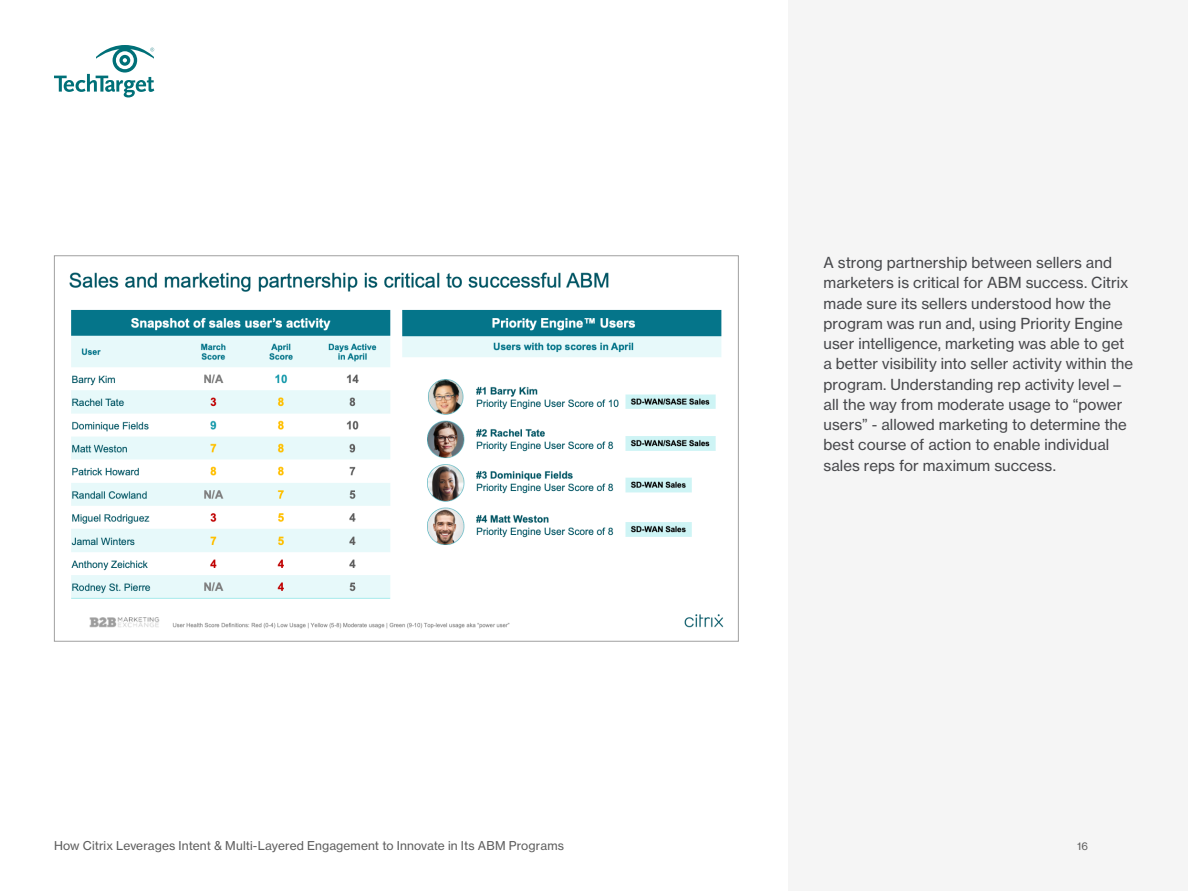
<style>
.page{position:relative;width:1188px;height:891px;background:#fff}
.page>*{position:absolute;margin:0;border:0;box-sizing:border-box;transform-origin:0 0}
.t1{font:15px/20.2px "N Haas Grotesk TX Std 55 Rg";letter-spacing:.005em;color:#47484b}
.t2{font:12px "N Haas Grotesk TX Std 55 Rg";letter-spacing:.01em;color:#5c5c5c}
.t3{font:10.5px "N Haas Grotesk TX Std 55 Rg";color:#5c5c5c}
</style>
<div class="page">
<div style="left:788px;top:0;width:400px;height:891px;background:#f5f5f5"></div>
<svg style="left:54px;top:45px;width:100px;height:52px"></svg>
<img style="left:69px;top:272px;width:655px;height:357px">
<p class="t1" style="left:824px;top:253px;width:311px">A strong partnership between sellers and marketers is critical for ABM success. Citrix made sure its sellers understood how the program was run and, using Priority Engine user intelligence, marketing was able to get a better visibility into seller activity within the program. Understanding rep activity level – all the way from moderate usage to “power users” - allowed marketing to determine the best course of action to enable individual sales reps for maximum success.</p>
<p class="t2" style="left:54px;top:838px;width:512px">How Citrix Leverages Intent &amp; Multi-Layered Engagement to Innovate in Its ABM Programs</p>
<p class="t3" style="left:1077px;top:839px;width:12px">16</p>
</div>
